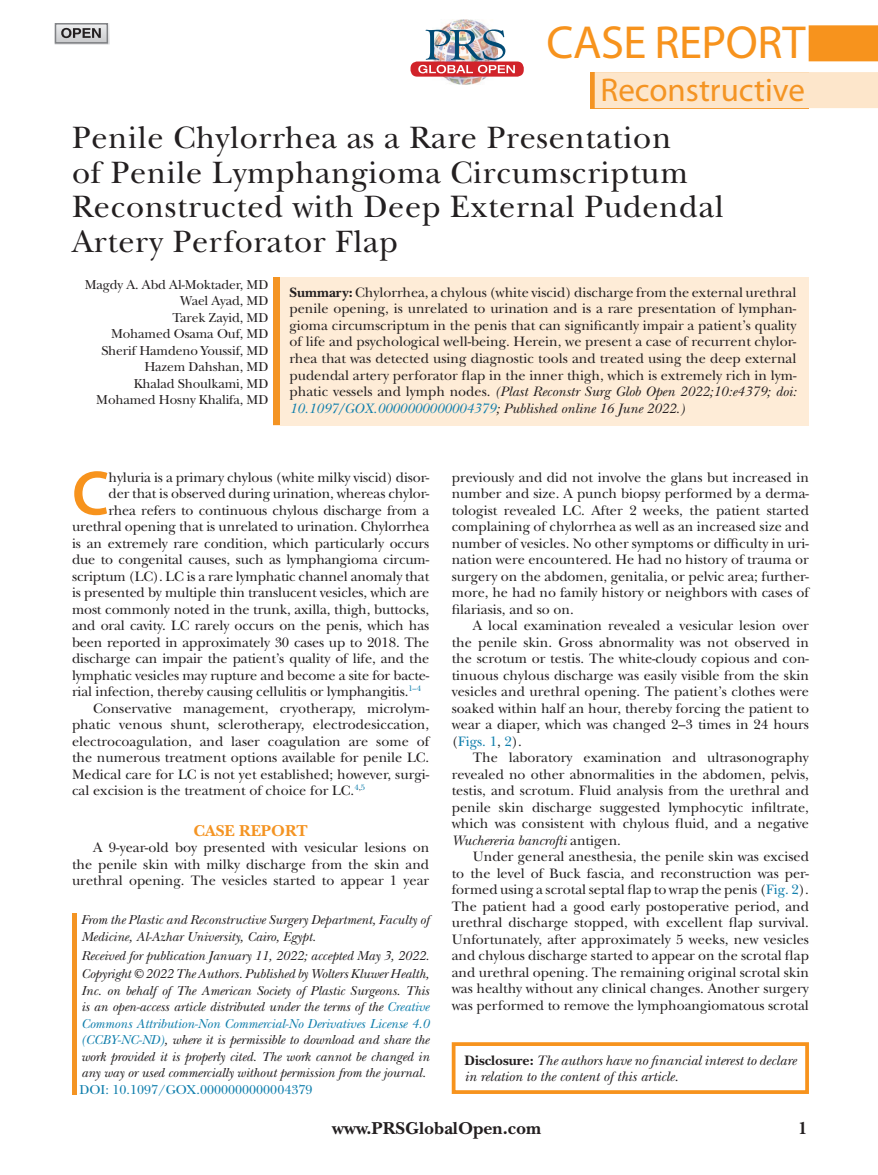
<style>
.page{position:relative;width:878px;height:1175px;background:#fff}
.page>*{position:absolute;margin:0;border:0;box-sizing:border-box;transform-origin:0 0}
.t1{font:600 63.15px "Myriad Pro";color:#f7931d}
.t2{font:46.5px "Myriad Pro";letter-spacing:-.01em;color:#f7931d}
.t3{font:33px "Myriad Pro";color:#f49423}
.t4{font:32.25px/34.5px "New Baskerville Std";letter-spacing:.02em;color:#231f20}
.t5{font:700 18px "New Baskerville Std";color:#231f20}
.t6{font:700 16.5px "New Baskerville Std";color:#f49423}
.t7{font:14.25px/16.5px "New Baskerville Std";letter-spacing:-.01em;color:#231f20;text-align:justify}
.t8{font:italic 14.25px/16.5px "New Baskerville Std";color:#231f20}
.t9{font:italic 13.5px/16.5px "New Baskerville Std";color:#231f20}
.t10{font:13.5px/16.5px "New Baskerville Std";letter-spacing:-.01em;color:#231f20;text-align:right}
.t11{font:13.5px "New Baskerville Std";color:#0f7eac}
.s1{font-weight:700}
.s2{font-style:italic}
.s3{font-style:italic;color:#0f7eac}
.s4{color:#0f7eac}
.s5{font-weight:700;font-style:normal}
</style>
<div class="page">
<div style="left:452px;top:1042px;width:356px;height:52px;border:4px solid #f7931d"></div>
<div style="left:594px;top:72px;width:284px;height:36px;background:#fde6cb"></div>
<hr style="left:72px;top:913px;width:4px;height:33px;background:#f49423">
<hr style="left:72px;top:946px;width:4px;height:19px;background:#f49423">
<hr style="left:72px;top:965px;width:4px;height:118px;background:#f49423">
<hr style="left:72px;top:1081px;width:4px;height:13px;background:#f49423">
<div style="left:274px;top:126px;width:534px;height:299px;background:#feecd7"></div>
<div style="left:274px;top:274px;width:6px;height:151px;background:#f49423"></div>
<div style="left:72px;top:126px;width:736px;height:151px;background:#fff"></div>
<img style="left:54px;top:23px;width:55px;height:22px">
<div style="left:55px;top:23px;width:53px;height:21px;border:2px solid #808285"></div>
<svg style="left:61px;top:28px;width:40px;height:10px"></svg>
<div style="left:808px;top:25px;width:70px;height:36px;background:#f7931d"></div>
<img style="left:441px;top:20px;width:48px;height:64px">
<div style="left:410px;top:61px;width:113px;height:16px;background:#d1232a;border-radius:7px"></div>
<img style="left:418px;top:29px;width:97px;height:44px">
<h2 class="t2" style="left:546px;top:14px;width:260px">Case Report</h2>
<h3 class="t3" style="left:600px;top:69px;width:206px">Reconstructive</h3>
<h3 class="t4" style="left:72px;top:121px;width:653px">Penile Chylorrhea as a Rare Presentation<br>of Penile Lymphangioma Circumscriptum Reconstructed with Deep External Pudendal Artery Perforator Flap</h3>
<p class="t10" style="left:85px;top:276px;width:185px">Magdy A. Abd Al-Moktader, MD<br>Wael Ayad, MD<br>Tarek Zayid, MD<br>Mohamed Osama Ouf, MD<br>Sherif Hamdeno Youssif, MD<br>Hazem Dahshan, MD<br>Khalad Shoulkami, MD<br>Mohamed Hosny Khalifa, MD</p>
<p class="t7" style="left:289px;top:284px;width:508px"><span class="s1">Summary:</span> Chylorrhea, a chylous (white viscid) discharge from the external urethral penile opening, is unrelated to urination and is a rare presentation of lymphan&shy;gioma circumscriptum in the penis that can significantly impair a patient’s quality of life and psychological well-being. Herein, we present a case of recurrent chylor&shy;rhea that was detected using diagnostic tools and treated using the deep external pudendal artery perforator flap in the inner thigh, which is extremely rich in lym&shy;phatic vessels and lymph nodes. <span class="s2">(Plast Reconstr Surg Glob Open 2022;10:e4379; doi:<br></span><span class="s3">10.1097/GOX.0000000000004379</span><span class="s2">; Published online 16 June 2022.)</span></p>
<h1 class="t1" style="left:72px;top:453px;width:39px">C</h1>
<p class="t7" style="left:109px;top:469px;width:322px">hyluria is a primary chylous (white milky viscid) disor-</p>
<p class="t7" style="left:109px;top:485px;width:322px">der that is observed during urination, whereas chylor-</p>
<p class="t7" style="left:109px;top:502px;width:322px">rhea refers to continuous chylous discharge from a</p>
<p class="t7" style="left:72px;top:518px;width:359px">urethral opening that is unrelated to urination. Chylorrhea</p>
<p class="t7" style="left:72px;top:535px;width:359px">is an extremely rare condition, which particularly occurs</p>
<p class="t7" style="left:72px;top:551px;width:358px">due to congenital causes, such as lymphangioma circum-</p>
<p class="t7" style="left:72px;top:568px;width:359px">scriptum (LC). LC is a rare lymphatic channel anomaly that</p>
<p class="t7" style="left:72px;top:584px;width:359px">is presented by multiple thin translucent vesicles, which are</p>
<p class="t7" style="left:72px;top:601px;width:358px">most commonly noted in the trunk, axilla, thigh, buttocks,</p>
<p class="t7" style="left:72px;top:617px;width:358px">and oral cavity. LC rarely occurs on the penis, which has</p>
<p class="t7" style="left:72px;top:634px;width:359px">been reported in approximately 30 cases up to 2018. The</p>
<p class="t7" style="left:72px;top:650px;width:359px">discharge can impair the patient’s quality of life, and the</p>
<p class="t7" style="left:72px;top:667px;width:359px">lymphatic vesicles may rupture and become a site for bacte-</p>
<p class="t7" style="left:72px;top:683px;width:350px">rial infection, thereby causing cellulitis or lymphangitis.<sup>1–4</sup></p>
<p class="t7" style="left:93px;top:700px;width:338px">Conservative management, cryotherapy, microlym-</p>
<p class="t7" style="left:72px;top:716px;width:359px">phatic venous shunt, sclerotherapy, electrodesiccation,</p>
<p class="t7" style="left:72px;top:733px;width:358px">electrocoagulation, and laser coagulation are some of</p>
<p class="t7" style="left:72px;top:749px;width:359px">the numerous treatment options available for penile LC.</p>
<p class="t7" style="left:72px;top:766px;width:359px">Medical care for LC is not yet established; however, surgi-</p>
<p class="t7" style="left:72px;top:782px;width:294px">cal excision is the treatment of choice for LC.<sup>4</sup><sup>,</sup><sup>5</sup></p>
<p class="t6" style="left:194px;top:820px;width:115px">CASE REPORT</p>
<p class="t7" style="left:72px;top:839px;width:359px;text-indent:21px">A 9-year-old boy presented with vesicular lesions on the penile skin with milky discharge from the skin and urethral opening. The vesicles started to appear 1 year</p>
<p class="t9" style="left:81px;top:911px;width:350px">From the Plastic and Reconstructive Surgery Department, Faculty of<br>Medicine, Al-Azhar University, Cairo, Egypt.</p>
<p class="t9" style="left:81px;top:946px;width:350px;line-height:18.8px">Received for publication January 11, 2022; accepted May 3, 2022.<br>Copyright © 2022 The Authors. Published by Wolters Kluwer Health,</p>
<p class="t9" style="left:81px;top:982px;width:350px;text-align:justify">Inc. on behalf of The American Society of Plastic Surgeons. This is an open-access article distributed under the terms of the <span class="s4">Creative Commons Attribution-Non Commercial-No Derivatives License 4.0 (CCBY-NC-ND)</span>, where it is permissible to download and share the work provided it is properly cited. The work cannot be changed in any way or used commercially without permission from the journal.</p>
<p class="t11" style="left:80px;top:1081px;width:234px">DOI: 10.1097/GOX.0000000000004379</p>
<p class="t7" style="left:452px;top:469px;width:359px">previously and did not involve the glans but increased in number and size. A punch biopsy performed by a derma&shy;tologist revealed LC. After 2 weeks, the patient started complaining of chylorrhea as well as an increased size and number of vesicles. No other symptoms or difficulty in uri&shy;nation were encountered. He had no history of trauma or surgery on the abdomen, genitalia, or pelvic area; further&shy;more, he had no family history or neighbors with cases of filariasis, and so on.</p>
<p class="t7" style="left:452px;top:617px;width:359px;text-indent:21px">A local examination revealed a vesicular lesion over the penile skin. Gross abnormality was not observed in the scrotum or testis. The white-cloudy copious and con&shy;tinuous chylous discharge was easily visible from the skin vesicles and urethral opening. The patient’s clothes were soaked within half an hour, thereby forcing the patient to wear a diaper, which was changed 2–3 times in 24 hours (<span class="s4">Figs. 1</span>, <span class="s4">2</span>).</p>
<p class="t7" style="left:452px;top:749px;width:359px;text-indent:21px">The laboratory examination and ultrasonography revealed no other abnormalities in the abdomen, pelvis, testis, and scrotum. Fluid analysis from the urethral and penile skin discharge suggested lymphocytic infiltrate, which was consistent with chylous fluid, and a negative <span class="s2">Wuchereria bancrofti</span> antigen.</p>
<p class="t7" style="left:452px;top:848px;width:359px;text-indent:21px">Under general anesthesia, the penile skin was excised to the level of Buck fascia, and reconstruction was per&shy;formed using a scrotal septal flap to wrap the penis (<span class="s4">Fig. 2</span>).<br>The patient had a good early postoperative period, and urethral discharge stopped, with excellent flap survival.<br>Unfortunately, after approximately 5 weeks, new vesicles and chylous discharge started to appear on the scrotal flap and urethral opening. The remaining original scrotal skin was healthy without any clinical changes. Another surgery was performed to remove the lymphoangiomatous scrotal</p>
<p class="t8" style="left:464px;top:1051px;width:333px"><span class="s5">Disclosure:</span> The authors have no financial interest to declare in relation to the content of this article.</p>
<p class="t5" style="left:332px;top:1118px;width:210px">www.PRSGlobalOpen.com</p>
<p class="t5" style="left:798px;top:1118px;width:11px">1</p>
</div>
